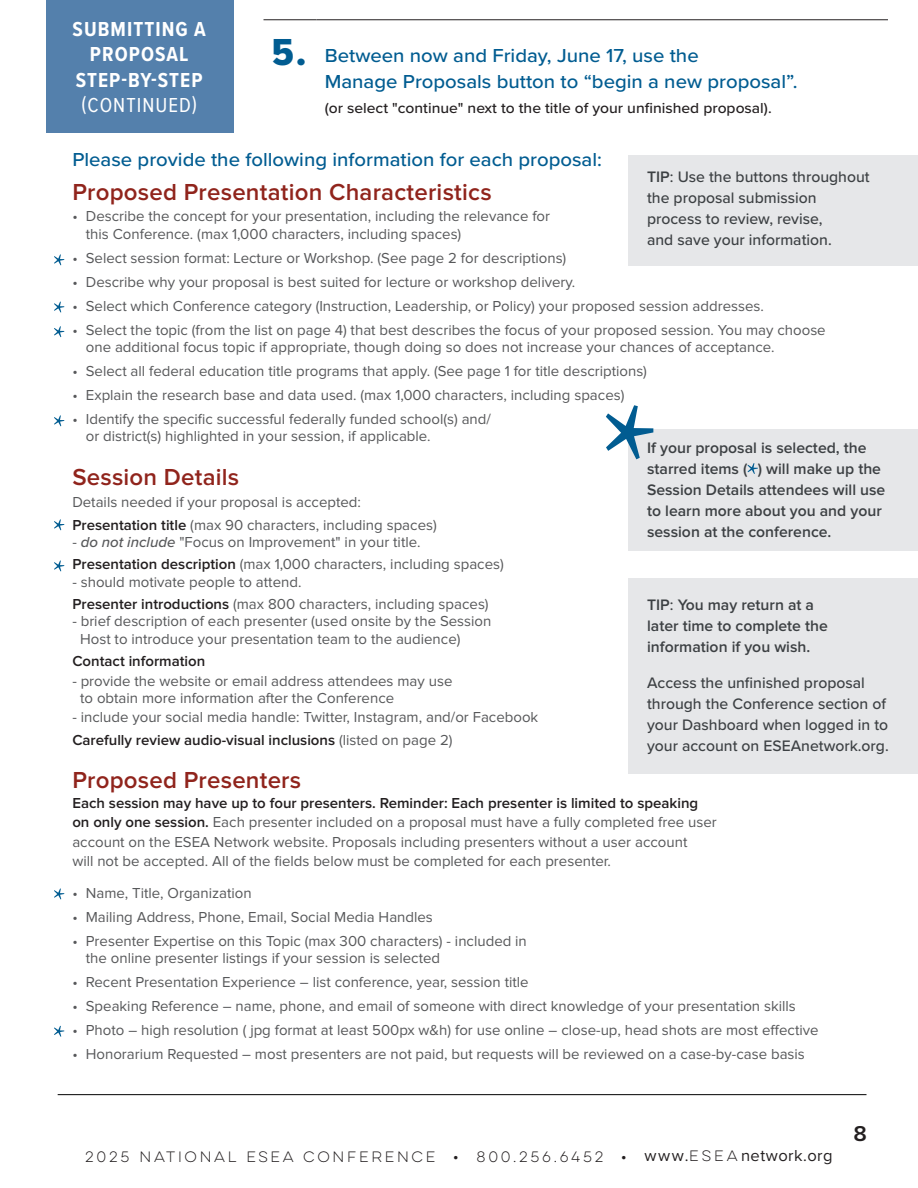
<style>
.page{position:relative;width:918px;height:1188px;background:#fff}
.page>*{position:absolute;margin:0;border:0;box-sizing:border-box;transform-origin:0 0}
.t1{font:39px "Proxima Nova Cond Extrabld";color:#015c91;scale:1.04 1}
.t2{font:600 24px "Proxima Nova";letter-spacing:.01em;color:#90241c}
.t3{font:700 21px/25.5px "Proxima Nova Cond";letter-spacing:.05em;color:#fff;text-align:center}
.t4{font:21px "Proxima Nova Cond";letter-spacing:.05em;color:#fff}
.t5{font:700 21px "Amsi Pro";color:#231f20}
.t6{font:500 19.5px "Proxima Nova";color:#015c91;scale:1.04 1}
.t7{font:500 15.75px/21px "Proxima Nova";color:#3c4043}
.t8{font:600 15.75px/21px "Proxima Nova";color:#3c4043}
.t9{font:15px/17.2px "Proxima Nova";color:#57585a}
.t10{font:600 15px "Proxima Nova";color:#231f20}
.t11{font:500 15px "Proxima Nova";color:#231f20;scale:1.04 1}
.t12{font:13.5px "Lulo Clean One";color:#231f20}
.s1{font-weight:600}
.s2{font-weight:600;color:#231f20}
.s3{font-weight:500;font-style:italic}
.s4{font-weight:400;color:#57585a}
.s5{font-weight:500}
.s6{font-family:"Proxima Nova";font-size:16.5px}
</style>
<div class="page">
<svg style="left:54px;top:519px;width:10px;height:11px"></svg>
<svg style="left:54px;top:560px;width:10px;height:11px"></svg>
<svg style="left:54px;top:889px;width:10px;height:10px"></svg>
<svg style="left:54px;top:1026px;width:10px;height:11px"></svg>
<svg style="left:54px;top:254px;width:10px;height:11px"></svg>
<div style="left:628px;top:429px;width:290px;height:122px;background:#e6e7e9"></div>
<svg style="left:54px;top:302px;width:10px;height:11px"></svg>
<svg style="left:54px;top:326px;width:10px;height:11px"></svg>
<div style="left:628px;top:155px;width:290px;height:110px;background:#e6e7e9"></div>
<svg style="left:54px;top:415px;width:10px;height:11px"></svg>
<svg style="left:748px;top:463px;width:10px;height:11px"></svg>
<hr style="left:58px;top:1094px;width:809px;height:1px;background:#000">
<div style="left:46px;top:0;width:188px;height:133px;background:#5480ac"></div>
<div style="left:628px;top:578px;width:290px;height:196px;background:#e6e7e9"></div>
<hr style="left:264px;top:19px;width:53px;height:1px;background:#231f20">
<hr style="left:317px;top:19px;width:571px;height:1px;background:#231f20">
<svg style="left:606px;top:405px;width:47px;height:54px"></svg>
<p class="t3" style="left:73px;top:16px;width:135px">SUBMITTING A<br>PROPOSAL</p>
<p class="t3" style="left:76px;top:67px;width:128px">STEP-BY-STEP</p>
<p class="t4" style="left:82px;top:90px;width:117px">(CONTINUED)</p>
<p class="t1" style="left:272px;top:23px;width:35px">5.</p>
<p class="t6" style="left:325px;top:41px;width:361px">Between now and Friday, June 17, use the</p>
<p class="t6" style="left:325px;top:67px;width:456px">Manage Proposals button to “begin a new proposal”.</p>
<p class="t11" style="left:325px;top:97px;width:431px">(or select "continue" next to the title of your unfinished proposal).</p>
<p class="t6" style="left:72px;top:145px;width:511px">Please provide the following information for each proposal:</p>
<p class="t7" style="left:647px;top:166px;width:224px"><span class="s1">TIP</span>: Use the buttons throughout the proposal submission process to review, revise,<br>and save your information.</p>
<p class="t2" style="left:72px;top:182px;width:421px">Proposed Presentation Characteristics</p>
<p class="t9" style="left:86px;top:209px;width:466px;text-indent:-14px">• Describe the concept for your presentation, including the relevance for this Conference. (max 1,000 characters, including spaces)</p>
<p class="t9" style="left:72px;top:250px;width:496px">• Select session format: Lecture or Workshop. (See page 2 for descriptions)</p>
<p class="t9" style="left:72px;top:274px;width:505px">• Describe why your proposal is best suited for lecture or workshop delivery.</p>
<p class="t9" style="left:72px;top:298px;width:693px">• Select which Conference category (Instruction, Leadership, or Policy) your proposed session addresses.</p>
<p class="t9" style="left:86px;top:322px;width:741px;text-indent:-14px">• Select the topic (from the list on page 4) that best describes the focus of your proposed session. You may choose one additional focus topic if appropriate, though doing so does not increase your chances of acceptance.</p>
<p class="t9" style="left:72px;top:363px;width:576px">• Select all federal education title programs that apply. (See page 1 for title descriptions)</p>
<p class="t9" style="left:72px;top:387px;width:554px">• Explain the research base and data used. (max 1,000 characters, including spaces)</p>
<p class="t9" style="left:86px;top:411px;width:407px;text-indent:-14px">• Identify the specific successful federally funded school(s) and/ or district(s) highlighted in your session, if applicable.</p>
<p class="t2" style="left:72px;top:466px;width:168px">Session Details</p>
<p class="t9" style="left:72px;top:494px;width:290px">Details needed if your proposal is accepted:</p>
<p class="t9" style="left:72px;top:517px;width:366px"><span class="s2">Presentation title</span> (max 90 characters, including spaces)</p>
<p class="t9" style="left:72px;top:534px;width:350px">- <span class="s3">do not include</span> "Focus on Improvement" in your title.</p>
<p class="t9" style="left:72px;top:557px;width:433px"><span class="s2">Presentation description</span> (max 1,000 characters, including spaces)</p>
<p class="t9" style="left:72px;top:574px;width:231px">- should motivate people to attend.</p>
<p class="t9" style="left:72px;top:596px;width:418px"><span class="s2">Presenter introductions</span> (max 800 characters, including spaces)</p>
<p class="t9" style="left:72px;top:614px;width:421px">- brief description of each presenter (used onsite by the Session</p>
<p class="t9" style="left:80px;top:631px;width:382px">Host to introduce your presentation team to the audience)</p>
<p class="t10" style="left:72px;top:654px;width:135px">Contact information</p>
<p class="t9" style="left:80px;top:673px;width:374px;text-indent:-8px">- provide the website or email address attendees may use to obtain more information after the Conference</p>
<p class="t9" style="left:72px;top:710px;width:467px">- include your social media handle: Twitter, Instagram, and/or Facebook</p>
<p class="t10" style="left:72px;top:733px;width:382px">Carefully review audio-visual inclusions <span class="s4">(listed on page 2)</span></p>
<p class="t2" style="left:72px;top:770px;width:230px">Proposed Presenters</p>
<p class="t9" style="left:72px;top:794px;width:646px;line-height:19.5px"><span class="s2">Each session may have up to four presenters. Reminder: Each presenter is limited to speaking on only one session.</span> Each presenter included on a proposal must have a fully completed free user account on the ESEA Network website. Proposals including presenters without a user account<br>will not be accepted. All of the fields below must be completed for each presenter.</p>
<p class="t9" style="left:72px;top:885px;width:181px">• Name, Title, Organization</p>
<p class="t9" style="left:72px;top:909px;width:362px">• Mailing Address, Phone, Email, Social Media Handles</p>
<p class="t9" style="left:86px;top:933px;width:443px;text-indent:-14px">• Presenter Expertise on this Topic (max 300 characters) - included in the online presenter listings if your session is selected</p>
<p class="t9" style="left:72px;top:974px;width:458px">• Recent Presentation Experience – list conference, year, session title</p>
<p class="t9" style="left:72px;top:998px;width:725px">• Speaking Reference – name, phone, and email of someone with direct knowledge of your presentation skills</p>
<p class="t9" style="left:72px;top:1022px;width:748px">• Photo – high resolution ( jpg format at least 500px w&amp;h) for use online – close-up, head shots are most effective</p>
<p class="t9" style="left:72px;top:1046px;width:734px">• Honorarium Requested – most presenters are not paid, but requests will be reviewed on a case-by-case basis</p>
<p class="t8" style="left:647px;top:438px;width:240px">If your proposal is selected, the starred items ( ) will make up the<br>Session Details attendees will use to learn more about you and your session at the conference.</p>
<p class="t8" style="left:647px;top:595px;width:182px">TIP<span class="s5">:</span> You may return at a later time to complete the information if you wish.</p>
<p class="t7" style="left:647px;top:672px;width:243px">Access the unfinished proposal through the Conference section of your Dashboard when logged in to your account on ESEAnetwork.org.</p>
<p class="t12" style="left:85px;top:1148px;width:749px">2025 NATIONAL ESEA CONFERENCE • 800.256.6452 • <span class="s6">www.</span>ESEA<span class="s6">network.org</span></p>
<p class="t5" style="left:854px;top:1119px;width:15px">8</p>
</div>
